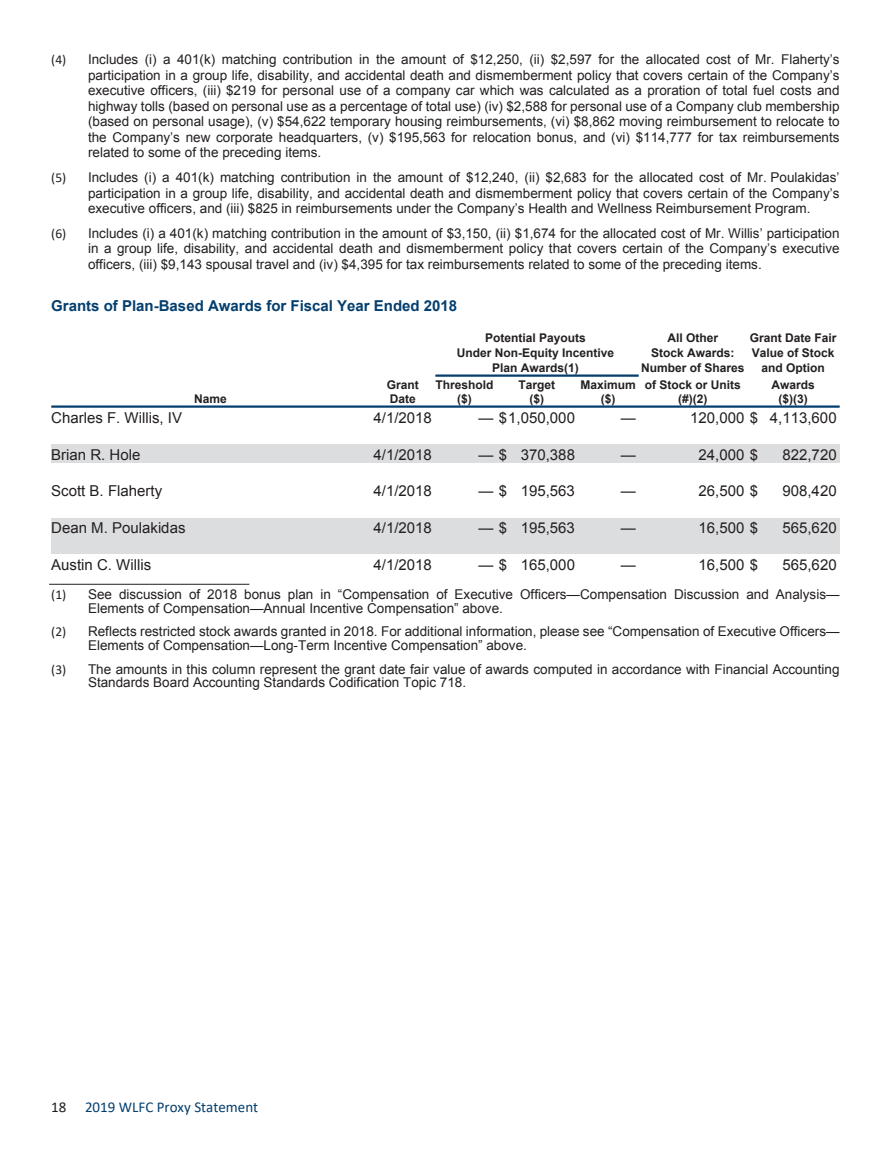
<style>
.page{position:relative;width:891px;height:1161px;background:#fff}
.page>*{position:absolute;margin:0;border:0;box-sizing:border-box;transform-origin:0 0}
.t1{font:15px "Arial";color:#231f20}
.t2{font:700 15px "Arial";color:#043e6e}
.t3{font:15px "Calibri";color:#043e6e}
.t4{font:13.5px/15.5px "Arial";color:#231f20;text-align:justify}
.t5{font:700 12px/13.8px "Arial";color:#231f20;text-align:center}
.s1{font-family:"Calibri"}
.s2{color:#231f20}
</style>
<div class="page">
<div style="left:51px;top:444px;width:320px;height:19px;background:#dcdddf"></div>
<div style="left:371px;top:444px;width:62px;height:19px;background:#dcdddf"></div>
<div style="left:433px;top:444px;width:62px;height:19px;background:#dcdddf"></div>
<div style="left:495px;top:444px;width:13px;height:19px;background:#dcdddf"></div>
<div style="left:508px;top:444px;width:68px;height:19px;background:#dcdddf"></div>
<div style="left:576px;top:444px;width:61px;height:19px;background:#dcdddf"></div>
<div style="left:637px;top:444px;width:109px;height:19px;background:#dcdddf"></div>
<div style="left:746px;top:444px;width:13px;height:19px;background:#dcdddf"></div>
<div style="left:759px;top:444px;width:79px;height:19px;background:#dcdddf"></div>
<svg style="left:838px;top:444px;width:2px;height:19px"></svg>
<div style="left:51px;top:518px;width:320px;height:18px;background:#dcdddf"></div>
<div style="left:371px;top:518px;width:62px;height:18px;background:#dcdddf"></div>
<div style="left:433px;top:518px;width:62px;height:18px;background:#dcdddf"></div>
<div style="left:495px;top:518px;width:13px;height:18px;background:#dcdddf"></div>
<div style="left:508px;top:518px;width:68px;height:18px;background:#dcdddf"></div>
<div style="left:576px;top:518px;width:61px;height:18px;background:#dcdddf"></div>
<div style="left:637px;top:518px;width:109px;height:18px;background:#dcdddf"></div>
<div style="left:746px;top:518px;width:13px;height:18px;background:#dcdddf"></div>
<div style="left:759px;top:518px;width:79px;height:18px;background:#dcdddf"></div>
<svg style="left:838px;top:518px;width:2px;height:18px"></svg>
<div style="left:51px;top:536px;width:789px;height:19px;background:#dcdddf"></div>
<hr style="left:435px;top:374px;width:204px;height:3px;background:#043e6e">
<hr style="left:51px;top:405px;width:789px;height:3px;background:#043e6e">
<hr style="left:49px;top:584px;width:200px;height:1px;background:#231f20">
<p class="t4" style="left:88px;top:52px;width:753px;text-indent:-37px"><span class="s1">(4)</span> Includes (i) a 401(k) matching contribution in the amount of $12,250, (ii) $2,597 for the allocated cost of Mr. Flaherty’s participation in a group life, disability, and accidental death and dismemberment policy that covers certain of the Company’s executive officers, (iii) $219 for personal use of a company car which was calculated as a proration of total fuel costs and highway tolls (based on personal use as a percentage of total use) (iv) $2,588 for personal use of a Company club membership (based on personal usage), (v) $54,622 temporary housing reimbursements, (vi) $8,862 moving reimbursement to relocate to the Company’s new corporate headquarters, (v) $195,563 for relocation bonus, and (vi) $114,777 for tax reimbursements related to some of the preceding items.</p>
<p class="t4" style="left:88px;top:170px;width:753px;text-indent:-37px"><span class="s1">(5)</span> Includes (i) a 401(k) matching contribution in the amount of $12,240, (ii) $2,683 for the allocated cost of Mr. Poulakidas’ participation in a group life, disability, and accidental death and dismemberment policy that covers certain of the Company’s executive officers, and (iii) $825 in reimbursements under the Company’s Health and Wellness Reimbursement Program.</p>
<p class="t4" style="left:88px;top:225px;width:753px;text-indent:-37px"><span class="s1">(6)</span> Includes (i) a 401(k) matching contribution in the amount of $3,150, (ii) $1,674 for the allocated cost of Mr. Willis’ participation in a group life, disability, and accidental death and dismemberment policy that covers certain of the Company’s executive officers, (iii) $9,143 spousal travel and (iv) $4,395 for tax reimbursements related to some of the preceding items.</p>
<p class="t2" style="left:51px;top:298px;width:407px">Grants of Plan-Based Awards for Fiscal Year Ended 2018</p>
<p class="t5" style="left:485px;top:331px;width:102px">Potential Payouts</p>
<p class="t5" style="left:667px;top:331px;width:52px">All Other</p>
<p class="t5" style="left:750px;top:331px;width:88px">Grant Date Fair</p>
<p class="t5" style="left:457px;top:346px;width:159px">Under Non-Equity Incentive</p>
<p class="t5" style="left:651px;top:346px;width:85px">Stock Awards:</p>
<p class="t5" style="left:752px;top:346px;width:84px">Value of Stock</p>
<p class="t5" style="left:492px;top:361px;width:88px">Plan Awards(1)</p>
<p class="t5" style="left:641px;top:361px;width:105px">Number of Shares</p>
<p class="t5" style="left:762px;top:361px;width:65px">and Option</p>
<p class="t5" style="left:194px;top:392px;width:34px">Name</p>
<p class="t5" style="left:387px;top:378px;width:34px;text-align:left">Grant<br>Date</p>
<p class="t5" style="left:435px;top:378px;width:60px">Threshold ($)</p>
<p class="t5" style="left:519px;top:378px;width:38px">Target ($)</p>
<p class="t5" style="left:580px;top:378px;width:57px">Maximum ($)</p>
<p class="t5" style="left:645px;top:378px;width:98px">of Stock or Units (#)(2)</p>
<p class="t5" style="left:772px;top:378px;width:45px">Awards ($)(3)</p>
<p class="t1" style="left:51px;top:409px;width:132px">Charles F. Willis, IV</p>
<p class="t1" style="left:374px;top:409px;width:60px">4/1/2018</p>
<p class="t1" style="left:478px;top:409px;width:98px">— $1,050,000</p>
<p class="t1" style="left:621px;top:409px;width:16px">—</p>
<p class="t1" style="left:690px;top:409px;width:148px">120,000 $ 4,113,600</p>
<p class="t1" style="left:51px;top:446px;width:91px">Brian R. Hole</p>
<p class="t1" style="left:374px;top:446px;width:60px">4/1/2018</p>
<p class="t1" style="left:478px;top:446px;width:98px">— $ 370,388</p>
<p class="t1" style="left:621px;top:446px;width:16px">—</p>
<p class="t1" style="left:699px;top:446px;width:61px">24,000 $</p>
<p class="t1" style="left:782px;top:446px;width:56px">822,720</p>
<p class="t1" style="left:51px;top:483px;width:112px">Scott B. Flaherty</p>
<p class="t1" style="left:374px;top:483px;width:60px">4/1/2018</p>
<p class="t1" style="left:478px;top:483px;width:98px">— $ 195,563</p>
<p class="t1" style="left:621px;top:483px;width:16px">—</p>
<p class="t1" style="left:699px;top:483px;width:61px">26,500 $</p>
<p class="t1" style="left:782px;top:483px;width:56px">908,420</p>
<p class="t1" style="left:51px;top:520px;width:136px">Dean M. Poulakidas</p>
<p class="t1" style="left:374px;top:520px;width:60px">4/1/2018</p>
<p class="t1" style="left:478px;top:520px;width:98px">— $ 195,563</p>
<p class="t1" style="left:621px;top:520px;width:16px">—</p>
<p class="t1" style="left:699px;top:520px;width:61px">16,500 $</p>
<p class="t1" style="left:782px;top:520px;width:56px">565,620</p>
<p class="t1" style="left:51px;top:556px;width:101px">Austin C. Willis</p>
<p class="t1" style="left:374px;top:556px;width:60px">4/1/2018</p>
<p class="t1" style="left:478px;top:556px;width:98px">— $ 165,000</p>
<p class="t1" style="left:621px;top:556px;width:16px">—</p>
<p class="t1" style="left:699px;top:556px;width:61px">16,500 $</p>
<p class="t1" style="left:782px;top:556px;width:56px">565,620</p>
<p class="t4" style="left:88px;top:588px;width:753px;line-height:14px;text-indent:-37px"><span class="s1">(1)</span> See discussion of 2018 bonus plan in “Compensation of Executive Officers—Compensation Discussion and Analysis—<br>Elements of Compensation—Annual Incentive Compensation” above.</p>
<p class="t4" style="left:88px;top:625px;width:753px;line-height:14px;text-indent:-37px"><span class="s1">(2)</span> Reflects restricted stock awards granted in 2018. For additional information, please see “Compensation of Executive Officers—<br>Elements of Compensation—Long-Term Incentive Compensation” above.</p>
<p class="t4" style="left:88px;top:662px;width:753px;line-height:14px;text-indent:-37px"><span class="s1">(3)</span> The amounts in this column represent the grant date fair value of awards computed in accordance with Financial Accounting<br>Standards Board Accounting Standards Codification Topic 718.</p>
<p class="t3" style="left:51px;top:1101px;width:208px"><span class="s2">18</span> 2019 WLFC Proxy Statement</p>
</div>
